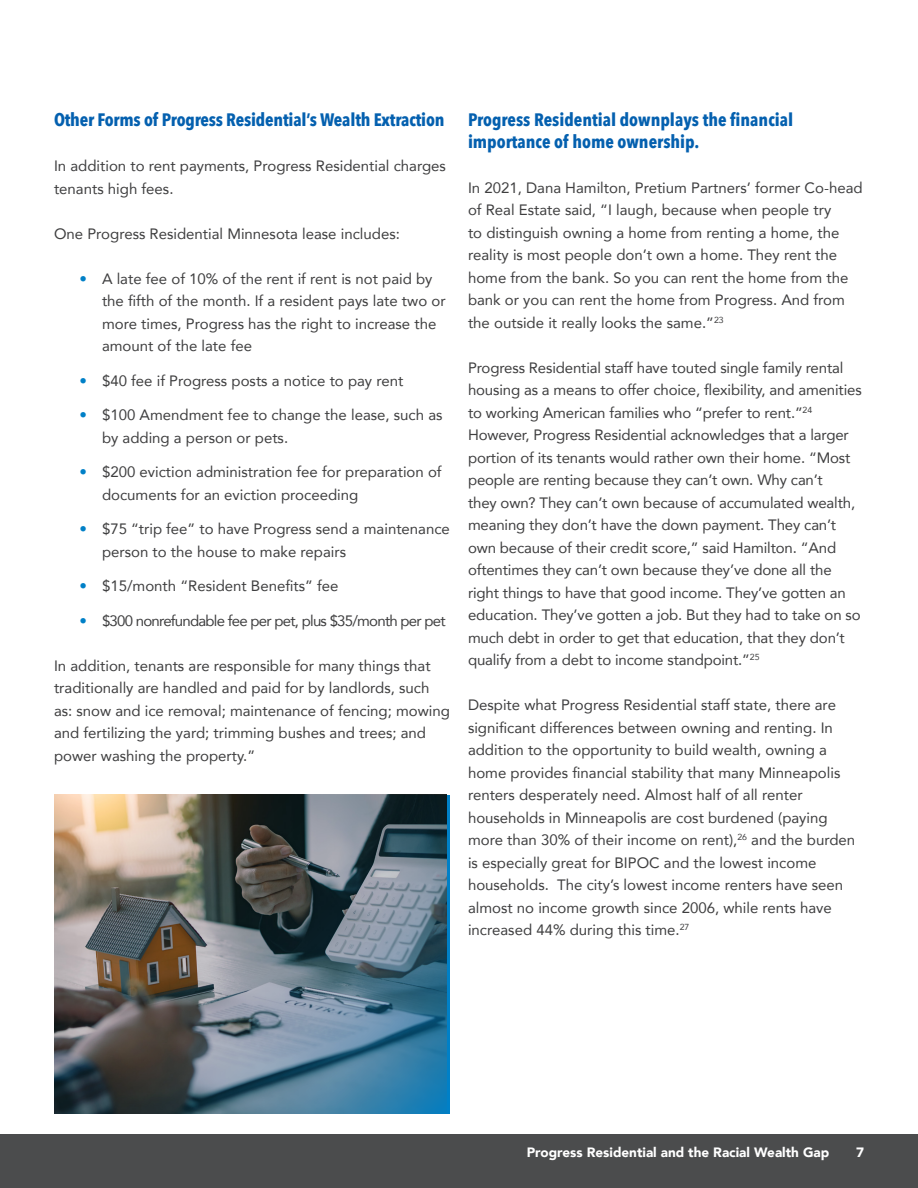
<style>
.page{position:relative;width:918px;height:1188px;background:#fff}
.page>*{position:absolute;margin:0;border:0;box-sizing:border-box;transform-origin:0 0}
.Subhead{font:700 18px/21.6px "Avenir Next Condensed";color:#0460af}
.Report_Body{font:15px/22.5px "Avenir";color:#3e3e3f}
.Report_Body-2{font:15px "Avenir";letter-spacing:-.05em;color:#3e3e3f}
.t1{font:900 13.5px "Avenir";color:#fff}
.s1{color:#0080c7}
</style>
<div class="page">
<div style="left:0;top:1134px;width:918px;height:54px;background:#4b4c4d"></div>
<img style="left:54px;top:795px;width:392px;height:319px">
<p class="Subhead" style="left:54px;top:109px;width:392px">Other Forms of Progress Residential’s Wealth Extraction</p>
<p class="Report_Body" style="left:54px;top:154px;width:393px">In addition to rent payments, Progress Residential charges tenants high fees.</p>
<p class="Report_Body" style="left:54px;top:222px;width:347px">One Progress Residential Minnesota lease includes:</p>
<p class="Report_Body" style="left:102px;top:267px;width:345px;text-indent:-22px"><span class="s1">•</span> A late fee of 10% of the rent if rent is not paid by the fifth of the month. If a resident pays late two or more times, Progress has the right to increase the amount of the late fee</p>
<p class="Report_Body" style="left:80px;top:369px;width:325px"><span class="s1">•</span> $40 fee if Progress posts a notice to pay rent</p>
<p class="Report_Body" style="left:102px;top:403px;width:342px;text-indent:-22px"><span class="s1">•</span> $100 Amendment fee to change the lease, such as by adding a person or pets.</p>
<p class="Report_Body" style="left:102px;top:460px;width:341px;text-indent:-22px"><span class="s1">•</span> $200 eviction administration fee for preparation of documents for an eviction proceeding</p>
<p class="Report_Body" style="left:102px;top:517px;width:349px;text-indent:-22px"><span class="s1">•</span> $75 “trip fee” to have Progress send a maintenance person to the house to make repairs</p>
<p class="Report_Body" style="left:80px;top:574px;width:261px"><span class="s1">•</span> $15/month “Resident Benefits” fee</p>
<p class="Report_Body-2" style="left:80px;top:608px;width:368px"><span class="s1">•</span> $300 nonrefundable fee per pet, plus $35/month per pet</p>
<p class="Report_Body" style="left:54px;top:654px;width:397px">In addition, tenants are responsible for many things that traditionally are handled and paid for by landlords, such as: snow and ice removal; maintenance of fencing; mowing and fertilizing the yard; trimming bushes and trees; and power washing the property.”</p>
<p class="Subhead" style="left:468px;top:109px;width:327px">Progress Residential downplays the financial importance of home ownership.</p>
<p class="Report_Body" style="left:468px;top:176px;width:396px">In 2021, Dana Hamilton, Pretium Partners’ former Co-head of Real Estate said, “I laugh, because when people try<br>to distinguish owning a home from renting a home, the reality is most people don’t own a home. They rent the home from the bank. So you can rent the home from the bank or you can rent the home from Progress. And from the outside it really looks the same.”<sup>23</sup></p>
<p class="Report_Body" style="left:468px;top:356px;width:395px">Progress Residential staff have touted single family rental housing as a means to offer choice, flexibility, and amenities to working American families who “prefer to rent.”<sup>24<br></sup>However, Progress Residential acknowledges that a larger portion of its tenants would rather own their home. “Most people are renting because they can’t own. Why can’t<br>they own? They can’t own because of accumulated wealth, meaning they don’t have the down payment. They can’t own because of their credit score,” said Hamilton. “And oftentimes they can’t own because they’ve done all the right things to have that good income. They’ve gotten an education. They’ve gotten a job. But they had to take on so much debt in order to get that education, that they don’t qualify from a debt to income standpoint.”<sup>25</sup></p>
<p class="Report_Body" style="left:468px;top:693px;width:389px">Despite what Progress Residential staff state, there are significant differences between owning and renting. In addition to the opportunity to build wealth, owning a home provides financial stability that many Minneapolis renters desperately need. Almost half of all renter households in Minneapolis are cost burdened (paying more than 30% of their income on rent),<sup>26</sup> and the burden is especially great for BIPOC and the lowest income households. The city’s lowest income renters have seen almost no income growth since 2006, while rents have increased 44% during this time.<sup>27</sup></p>
<p class="t1" style="left:527px;top:1141px;width:304px">Progress Residential and the Racial Wealth Gap</p>
<p class="t1" style="left:856px;top:1141px;width:9px">7</p>
</div>
